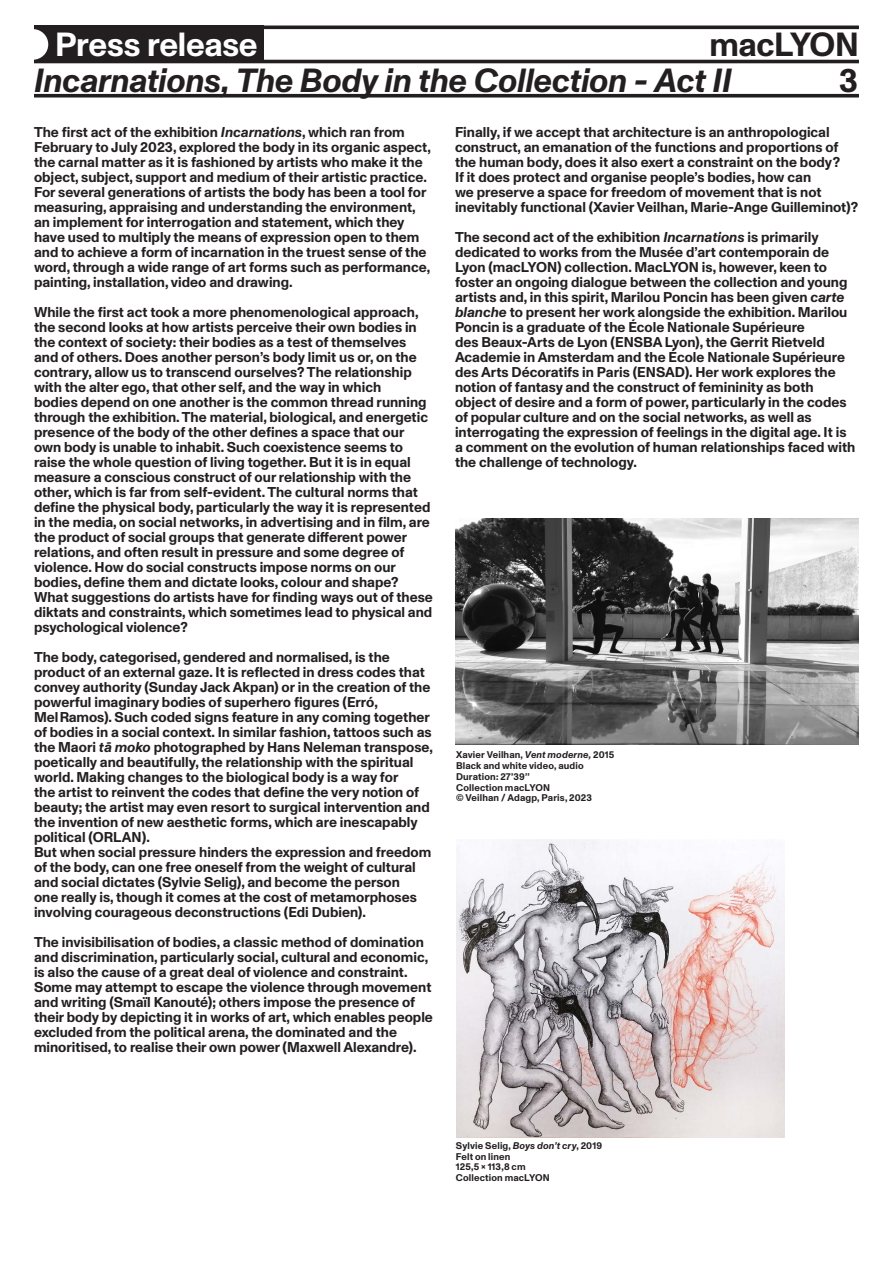
<style>
.page{position:relative;width:893px;height:1263px;background:#fff}
.page>*{position:absolute;margin:0;border:0;box-sizing:border-box;transform-origin:0 0}
.t1{font:italic 700 33.45px "Monument Grotesk";letter-spacing:-.01em;color:#231f20}
.t2{font:700 33.45px "Monument Grotesk";letter-spacing:-.01em;color:#fff}
.t3{font:700 33.45px "Monument Grotesk";letter-spacing:-.01em;color:#231f20}
.t4{font:700 14.25px/15px "Monument Grotesk";color:#231f20}
.t5{font:700 9.75px "Monument Grotesk";letter-spacing:.015em;color:#231f20}
.s1{font-style:italic}
</style>
<div class="page">
<div style="left:34px;top:26px;width:230px;height:37px;background:#231f20"></div>
<hr style="left:34px;top:26px;width:825px;height:3px;background:#231f20">
<hr style="left:34px;top:60px;width:825px;height:3px;background:#231f20">
<svg style="left:34px;top:94px;width:825px;height:4px;background:#3d393a"></svg>
<svg style="left:34px;top:29px;width:14px;height:31px"></svg>
<img style="left:455px;top:519px;width:404px;height:226px">
<img style="left:457px;top:840px;width:327px;height:297px">
<p class="t2" style="left:55px;top:20px;width:204px">Press release</p>
<p class="t3" style="left:709px;top:20px;width:151px">macLYON</p>
<p class="t1" style="left:34px;top:56px;width:699px">Incarnations, The Body in the Collection - Act II</p>
<p class="t3" style="left:838px;top:56px;width:22px">3</p>
<p class="t4" style="left:34px;top:124px;width:398px">The first act of the exhibition <span class="s1">Incarnations</span>, which ran from February to July 2023, explored the body in its organic aspect, the carnal matter as it is fashioned by artists who make it the object, subject, support and medium of their artistic practice.<br>For several generations of artists the body has been a tool for measuring, appraising and understanding the environment, an implement for interrogation and statement, which they have used to multiply the means of expression open to them and to achieve a form of incarnation in the truest sense of the word, through a wide range of art forms such as performance, painting, installation, video and drawing.</p>
<p class="t4" style="left:34px;top:304px;width:400px">While the first act took a more phenomenological approach, the second looks at how artists perceive their own bodies in the context of society: their bodies as a test of themselves and of others. Does another person’s body limit us or, on the contrary, allow us to transcend ourselves? The relationship with the alter ego, that other self, and the way in which<br>bodies depend on one another is the common thread running through the exhibition. The material, biological, and energetic presence of the body of the other defines a space that our own body is unable to inhabit. Such coexistence seems to raise the whole question of living together. But it is in equal measure a conscious construct of our relationship with the other, which is far from self-evident. The cultural norms that define the physical body, particularly the way it is represented in the media, on social networks, in advertising and in film, are the product of social groups that generate different power relations, and often result in pressure and some degree of violence. How do social constructs impose norms on our bodies, define them and dictate looks, colour and shape?<br>What suggestions do artists have for finding ways out of these diktats and constraints, which sometimes lead to physical and psychological violence?</p>
<p class="t4" style="left:34px;top:649px;width:398px">The body, categorised, gendered and normalised, is the product of an external gaze. It is reflected in dress codes that convey authority (Sunday Jack Akpan) or in the creation of the powerful imaginary bodies of superhero figures (Erró,</p>
<p class="t4" style="left:34px;top:709px;width:401px">Mel Ramos). Such coded signs feature in any coming together of bodies in a social context. In similar fashion, tattoos such as the Maori <span class="s1">tā moko</span> photographed by Hans Neleman transpose, poetically and beautifully, the relationship with the spiritual world. Making changes to the biological body is a way for<br>the artist to reinvent the codes that define the very notion of beauty; the artist may even resort to surgical intervention and the invention of new aesthetic forms, which are inescapably political (ORLAN).</p>
<p class="t4" style="left:34px;top:844px;width:399px">But when social pressure hinders the expression and freedom of the body, can one free oneself from the weight of cultural and social dictates (Sylvie Selig), and become the person<br>one really is, though it comes at the cost of metamorphoses involving courageous deconstructions (Edi Dubien).</p>
<p class="t4" style="left:34px;top:934px;width:400px">The invisibilisation of bodies, a classic method of domination and discrimination, particularly social, cultural and economic, is also the cause of a great deal of violence and constraint.<br>Some may attempt to escape the violence through movement and writing (Smaïl Kanouté); others impose the presence of their body by depicting it in works of art, which enables people excluded from the political arena, the dominated and the minoritised, to realise their own power (Maxwell Alexandre).</p>
<p class="t4" style="left:455px;top:124px;width:405px">Finally, if we accept that architecture is an anthropological construct, an emanation of the functions and proportions of the human body, does it also exert a constraint on the body?<br>If it does protect and organise people’s bodies, how can<br>we preserve a space for freedom of movement that is not inevitably functional (Xavier Veilhan, Marie-Ange Guilleminot)?</p>
<p class="t4" style="left:455px;top:229px;width:402px">The second act of the exhibition <span class="s1">Incarnations</span> is primarily dedicated to works from the Musée d’art contemporain de Lyon (macLYON) collection. MacLYON is, however, keen to foster an ongoing dialogue between the collection and young artists and, in this spirit, Marilou Poncin has been given <span class="s1">carte blanche</span> to present her work alongside the exhibition. Marilou Poncin is a graduate of the École Nationale Supérieure<br>des Beaux-Arts de Lyon (ENSBA Lyon), the Gerrit Rietveld Academie in Amsterdam and the École Nationale Supérieure des Arts Décoratifs in Paris (ENSAD). Her work explores the notion of fantasy and the construct of femininity as both object of desire and a form of power, particularly in the codes of popular culture and on the social networks, as well as interrogating the expression of feelings in the digital age. It is a comment on the evolution of human relationships faced with the challenge of technology.</p>
<p class="t5" style="left:456px;top:748px;width:160px">Xavier Veilhan, <span class="s1">Vent moderne,</span> 2015</p>
<p class="t5" style="left:456px;top:758px;width:129px">Black and white video, audio</p>
<p class="t5" style="left:456px;top:769px;width:75px">Duration: 27’39’’</p>
<p class="t5" style="left:456px;top:780px;width:96px">Collection macLYON</p>
<p class="t5" style="left:456px;top:791px;width:138px">© Veilhan / Adagp, Paris, 2023</p>
<p class="t5" style="left:456px;top:1138px;width:148px">Sylvie Selig, <span class="s1">Boys don’t cry</span>, 2019</p>
<p class="t5" style="left:456px;top:1149px;width:56px">Felt on linen</p>
<p class="t5" style="left:456px;top:1160px;width:71px">125,5 x 113,8 cm</p>
<p class="t5" style="left:456px;top:1171px;width:96px">Collection macLYON</p>
</div>
